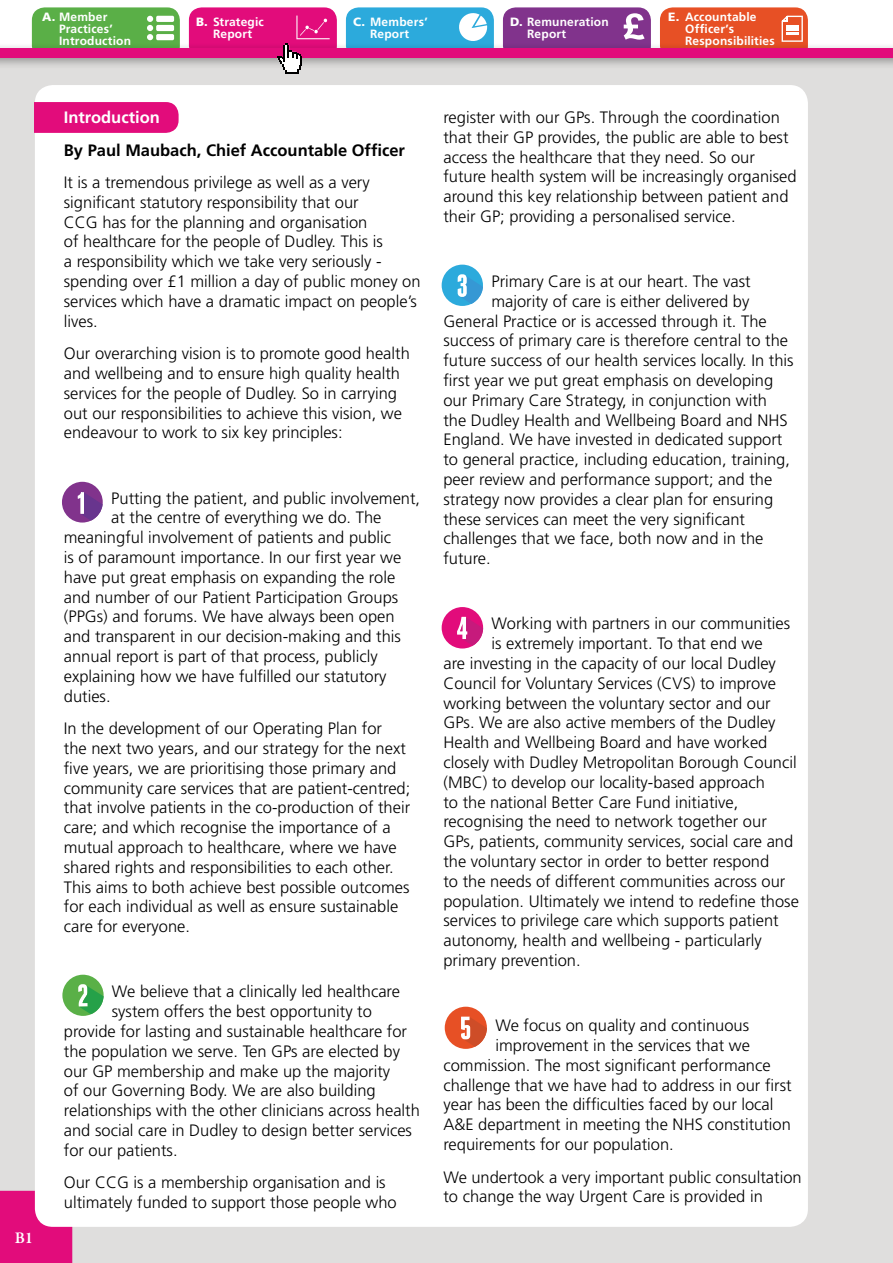
<style>
.page{position:relative;width:893px;height:1263px;background:#fff}
.page>*{position:absolute;margin:0;border:0;box-sizing:border-box;transform-origin:0 0}
.t1{font:300 16.5px/19.8px "Frutiger LT";color:#000}
.t2{font:700 16.5px "Frutiger LT";color:#000}
.t3{font:700 16.5px "Frutiger LT";color:#fff}
.t4{font:600 16.5px "Garamond Premr Pro";color:#fff}
.t5{font:700 12px/12px "Frutiger LT";letter-spacing:.015em;color:#fff}
.s1{font-family:"Frutiger";font-weight:900}
</style>
<div class="page">
<div style="left:32px;top:7px;width:148px;height:51px;background:#5aaf47;border-radius:13px"></div>
<div style="left:156px;top:16px;width:18px;height:6px;background:#fff;border-radius:2px"></div>
<div style="left:156px;top:25px;width:18px;height:6px;background:#fff;border-radius:2px"></div>
<svg style="left:147px;top:16px;width:6px;height:24px"></svg>
<div style="left:156px;top:34px;width:18px;height:6px;background:#fff;border-radius:2px"></div>
<div style="left:189px;top:7px;width:148px;height:51px;background:#e20c7b;border-radius:13px"></div>
<div style="left:660px;top:7px;width:148px;height:51px;background:#e75025;border-radius:13px"></div>
<svg style="left:782px;top:16px;width:21px;height:26px"></svg>
<div style="left:346px;top:7px;width:148px;height:51px;background:#2caadc;border-radius:13px"></div>
<svg style="left:459px;top:13px;width:28px;height:28px"></svg>
<div style="left:503px;top:7px;width:148px;height:51px;background:#81338c;border-radius:13px"></div>
<svg style="left:624px;top:13px;width:21px;height:27px"></svg>
<div style="left:0;top:49px;width:893px;height:1214px;background:#dfdedd"></div>
<div style="left:0;top:1191px;width:72px;height:72px;background:#e20c7b"></div>
<div style="left:35px;top:85px;width:773px;height:1142px;background:#fff;border-radius:18px"></div>
<div style="left:0;top:42px;width:893px;height:28px;background:#000;opacity:.37"></div>
<div style="left:0;top:48px;width:893px;height:10px;background:#e20c7b"></div>
<svg style="left:278px;top:16px;width:52px;height:58px"></svg>
<svg style="left:34px;top:102px;width:145px;height:31px;background:#e2117d"></svg>
<div style="left:442px;top:265px;width:41px;height:41px;background:#2caadc;border-radius:50%"></div>
<svg style="left:458px;top:274px;width:25px;height:30px"></svg>
<div style="left:62px;top:974px;width:42px;height:42px;background:#5ab047;border-radius:50%"></div>
<svg style="left:78px;top:984px;width:26px;height:30px"></svg>
<div style="left:442px;top:607px;width:41px;height:41px;background:#e20c7b;border-radius:50%"></div>
<svg style="left:457px;top:617px;width:26px;height:29px"></svg>
<div style="left:445px;top:1007px;width:42px;height:42px;background:#e75025;border-radius:50%"></div>
<svg style="left:461px;top:1017px;width:26px;height:30px"></svg>
<div style="left:62px;top:482px;width:41px;height:40px;background:#81338c;border-radius:50%"></div>
<svg style="left:78px;top:492px;width:25px;height:29px"></svg>
<p class="t5" style="left:59px;top:10px;width:74px;text-indent:-17px"><span class="s1">A.</span> Member<br>Practices’<br>Introduction</p>
<p class="t5" style="left:196px;top:16px;width:69px;text-align:center"><span class="s1">B.</span> Strategic<br>Report</p>
<p class="t5" style="left:685px;top:10px;width:91px;text-indent:-17px"><span class="s1">E.</span> Accountable<br>Officer’s<br>Responsibilities</p>
<p class="t5" style="left:353px;top:16px;width:76px;text-align:center"><span class="s1">C.</span> Members’<br>Report</p>
<p class="t5" style="left:527px;top:16px;width:83px;text-indent:-17px"><span class="s1">D.</span> Remuneration<br>Report</p>
<p class="t4" style="left:15px;top:1228px;width:20px">B1</p>
<p class="t3" style="left:64px;top:107px;width:97px">Introduction</p>
<p class="t2" style="left:64px;top:140px;width:343px">By Paul Maubach, Chief Accountable Officer</p>
<p class="t1" style="left:64px;top:173px;width:358px">It is a tremendous privilege as well as a very significant statutory responsibility that our<br>CCG has for the planning and organisation<br>of healthcare for the people of Dudley. This is<br>a responsibility which we take very seriously - spending over £1 million a day of public money on services which have a dramatic impact on people’s lives.</p>
<p class="t1" style="left:64px;top:344px;width:347px">Our overarching vision is to promote good health and wellbeing and to ensure high quality health services for the people of Dudley. So in carrying out our responsibilities to achieve this vision, we endeavour to work to six key principles:</p>
<p class="t1" style="left:111px;top:488px;width:310px">Putting the patient, and public involvement,</p>
<p class="t1" style="left:111px;top:508px;width:272px">at the centre of everything we do. The</p>
<p class="t1" style="left:64px;top:528px;width:329px">meaningful involvement of patients and public</p>
<p class="t1" style="left:64px;top:548px;width:339px">is of paramount importance. In our first year we</p>
<p class="t1" style="left:64px;top:567px;width:333px">have put great emphasis on expanding the role</p>
<p class="t1" style="left:64px;top:587px;width:336px">and number of our Patient Participation Groups</p>
<p class="t1" style="left:64px;top:607px;width:332px">(PPGs) and forums. We have always been open</p>
<p class="t1" style="left:64px;top:627px;width:339px">and transparent in our decision-making and this</p>
<p class="t1" style="left:64px;top:647px;width:315px">annual report is part of that process, publicly</p>
<p class="t1" style="left:64px;top:666px;width:324px">explaining how we have fulfilled our statutory</p>
<p class="t1" style="left:64px;top:686px;width:48px">duties.</p>
<p class="t1" style="left:64px;top:719px;width:348px">In the development of our Operating Plan for<br>the next two years, and our strategy for the next five years, we are prioritising those primary and community care services that are patient-centred; that involve patients in the co-production of their care; and which recognise the importance of a mutual approach to healthcare, where we have shared rights and responsibilities to each other.<br>This aims to both achieve best possible outcomes for each individual as well as ensure sustainable care for everyone.</p>
<p class="t1" style="left:112px;top:982px;width:290px">We believe that a clinically led healthcare</p>
<p class="t1" style="left:112px;top:1002px;width:262px">system offers the best opportunity to</p>
<p class="t1" style="left:64px;top:1021px;width:345px">provide for lasting and sustainable healthcare for</p>
<p class="t1" style="left:64px;top:1041px;width:338px">the population we serve. Ten GPs are elected by</p>
<p class="t1" style="left:64px;top:1061px;width:328px">our GP membership and make up the majority</p>
<p class="t1" style="left:64px;top:1081px;width:313px">of our Governing Body. We are also building</p>
<p class="t1" style="left:64px;top:1101px;width:358px">relationships with the other clinicians across health</p>
<p class="t1" style="left:64px;top:1120px;width:350px">and social care in Dudley to design better services</p>
<p class="t1" style="left:64px;top:1140px;width:115px">for our patients.</p>
<p class="t1" style="left:64px;top:1173px;width:334px">Our CCG is a membership organisation and is ultimately funded to support those people who</p>
<p class="t1" style="left:443px;top:108px;width:355px">register with our GPs. Through the coordination that their GP provides, the public are able to best access the healthcare that they need. So our future health system will be increasingly organised around this key relationship between patient and their GP; providing a personalised service.</p>
<p class="t1" style="left:491px;top:272px;width:261px">Primary Care is at our heart. The vast</p>
<p class="t1" style="left:491px;top:291px;width:259px">majority of care is either delivered by</p>
<p class="t1" style="left:443px;top:311px;width:325px">General Practice or is accessed through it. The</p>
<p class="t1" style="left:443px;top:331px;width:346px">success of primary care is therefore central to the</p>
<p class="t1" style="left:443px;top:351px;width:352px">future success of our health services locally. In this</p>
<p class="t1" style="left:443px;top:371px;width:331px">first year we put great emphasis on developing</p>
<p class="t1" style="left:443px;top:390px;width:325px">our Primary Care Strategy, in conjunction with</p>
<p class="t1" style="left:443px;top:410px;width:346px">the Dudley Health and Wellbeing Board and NHS</p>
<p class="t1" style="left:443px;top:430px;width:340px">England. We have invested in dedicated support</p>
<p class="t1" style="left:443px;top:450px;width:348px">to general practice, including education, training,</p>
<p class="t1" style="left:443px;top:470px;width:330px">peer review and performance support; and the</p>
<p class="t1" style="left:443px;top:489px;width:331px">strategy now provides a clear plan for ensuring</p>
<p class="t1" style="left:443px;top:509px;width:303px">these services can meet the very significant</p>
<p class="t1" style="left:443px;top:529px;width:322px">challenges that we face, both now and in the</p>
<p class="t1" style="left:443px;top:549px;width:49px">future.</p>
<p class="t1" style="left:492px;top:614px;width:300px">Working with partners in our communities</p>
<p class="t1" style="left:492px;top:634px;width:273px">is extremely important. To that end we</p>
<p class="t1" style="left:443px;top:654px;width:334px">are investing in the capacity of our local Dudley</p>
<p class="t1" style="left:443px;top:673px;width:334px">Council for Voluntary Services (CVS) to improve</p>
<p class="t1" style="left:443px;top:693px;width:329px">working between the voluntary sector and our</p>
<p class="t1" style="left:443px;top:713px;width:334px">GPs. We are also active members of the Dudley</p>
<p class="t1" style="left:443px;top:733px;width:325px">Health and Wellbeing Board and have worked</p>
<p class="t1" style="left:443px;top:753px;width:355px">closely with Dudley Metropolitan Borough Council</p>
<p class="t1" style="left:443px;top:772px;width:323px">(MBC) to develop our locality-based approach</p>
<p class="t1" style="left:443px;top:792px;width:296px">to the national Better Care Fund initiative,</p>
<p class="t1" style="left:443px;top:812px;width:325px">recognising the need to network together our</p>
<p class="t1" style="left:443px;top:832px;width:351px">GPs, patients, community services, social care and</p>
<p class="t1" style="left:443px;top:852px;width:327px">the voluntary sector in order to better respond</p>
<p class="t1" style="left:443px;top:871px;width:343px">to the needs of different communities across our</p>
<p class="t1" style="left:443px;top:891px;width:357px">population. Ultimately we intend to redefine those</p>
<p class="t1" style="left:443px;top:911px;width:337px">services to privilege care which supports patient</p>
<p class="t1" style="left:443px;top:931px;width:320px">autonomy, health and wellbeing - particularly</p>
<p class="t1" style="left:443px;top:951px;width:139px">primary prevention.</p>
<p class="t1" style="left:495px;top:1016px;width:255px">We focus on quality and continuous</p>
<p class="t1" style="left:495px;top:1035px;width:256px">improvement in the services that we</p>
<p class="t1" style="left:443px;top:1055px;width:329px">commission. The most significant performance</p>
<p class="t1" style="left:443px;top:1075px;width:350px">challenge that we have had to address in our first</p>
<p class="t1" style="left:443px;top:1095px;width:332px">year has been the difficulties faced by our local</p>
<p class="t1" style="left:443px;top:1115px;width:349px">A&amp;E department in meeting the NHS constitution</p>
<p class="t1" style="left:443px;top:1134px;width:232px">requirements for our population.</p>
<p class="t1" style="left:443px;top:1167px;width:360px">We undertook a very important public consultation to change the way Urgent Care is provided in</p>
</div>
